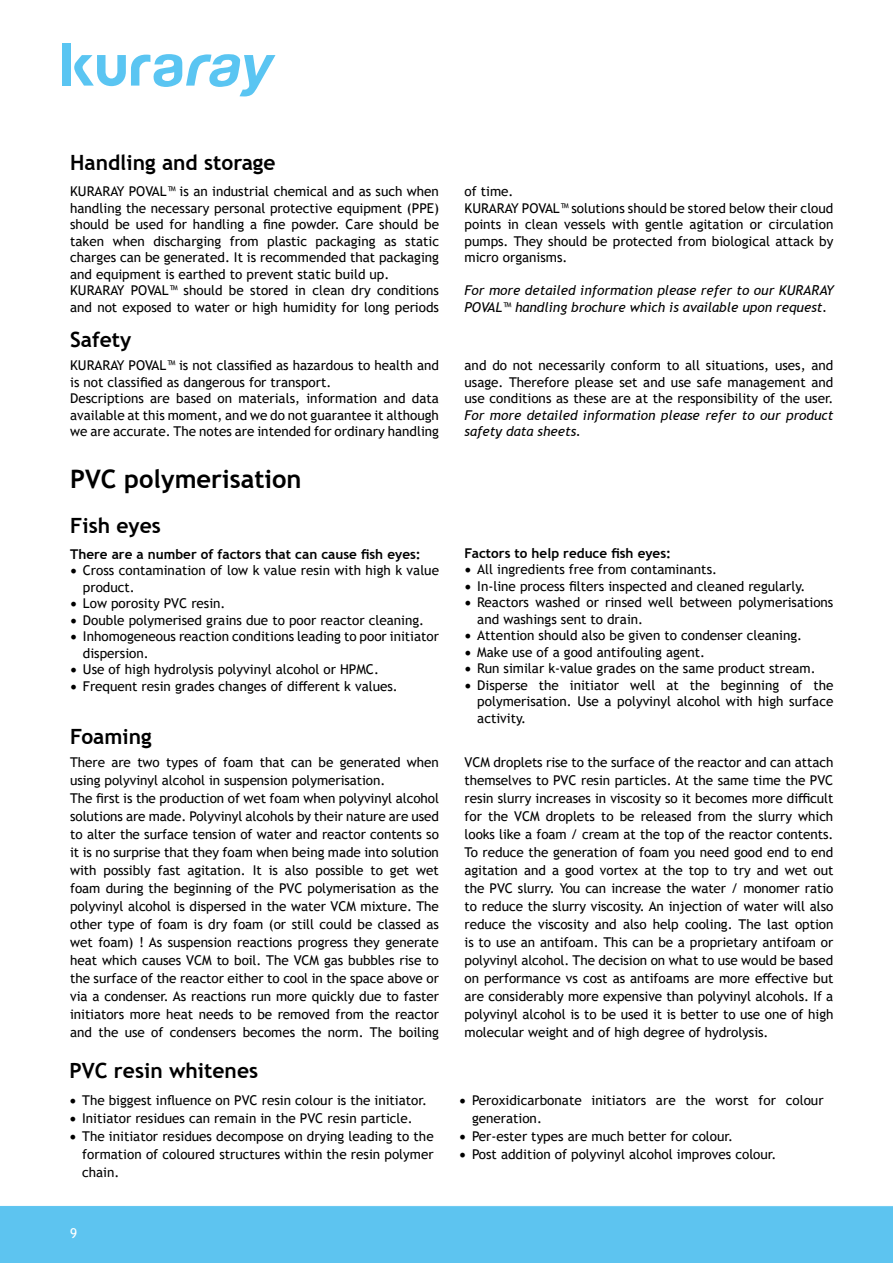
<style>
.page{position:relative;width:893px;height:1263px;background:#fff}
.page>*{position:absolute;margin:0;border:0;box-sizing:border-box;transform-origin:0 0}
.t1{font:700 25.5px "Trebuchet MS";color:#000}
.t2{font:700 21px "Trebuchet MS";color:#000}
.t3{font:13.5px/18px "Trebuchet MS";color:#000}
.t4{font:italic 13.5px/16.5px "Trebuchet MS";color:#000}
.t5{font:700 13.5px "Trebuchet MS";color:#000}
.t6{font:13.5px "Trebuchet MS";color:#fff}
.s1{font-family:"Minion Pro";font-size:18px}
</style>
<div class="page">
<div style="left:0;top:1206px;width:893px;height:57px;background:#5dc4f0"></div>
<div style="left:63px;top:43px;width:8px;height:43px;background:#5ac5f2"></div>
<svg style="left:74px;top:54px;width:201px;height:42px"></svg>
<h2 class="t2" style="left:70px;top:149px;width:207px">Handling and storage</h2>
<p class="t3" style="left:70px;top:183px;width:370px;line-height:16.5px">KURARAY POVAL™ is an industrial chemical and as such when handling the necessary personal protective equipment (PPE) should be used for handling a fine powder. Care should be taken when discharging from plastic packaging as static charges can be generated. It is recommended that packaging and equipment is earthed to prevent static build up.<br>KURARAY POVAL™ should be stored in clean dry conditions and not exposed to water or high humidity for long periods</p>
<p class="t3" style="left:465px;top:183px;width:370px;line-height:16.5px">of time.<br>KURARAY POVAL™ solutions should be stored below their cloud points in clean vessels with gentle agitation or circulation pumps. They should be protected from biological attack by micro organisms.</p>
<p class="t4" style="left:465px;top:282px;width:371px">For more detailed information please refer to our KURARAY<br>POVAL™ handling brochure which is available upon request.</p>
<h2 class="t2" style="left:70px;top:326px;width:63px">Safety</h2>
<p class="t3" style="left:70px;top:357px;width:370px;line-height:16.5px">KURARAY POVAL™ is not classified as hazardous to health and is not classified as dangerous for transport.<br>Descriptions are based on materials, information and data available at this moment, and we do not guarantee it although we are accurate. The notes are intended for ordinary handling</p>
<p class="t3" style="left:465px;top:357px;width:370px;line-height:16.5px;text-align:justify">and do not necessarily conform to all situations, uses, and usage. Therefore please set and use safe management and use conditions as these are at the responsibility of the user.</p>
<p class="t4" style="left:465px;top:407px;width:370px">For more detailed information please refer to our product safety data sheets.</p>
<h1 class="t1" style="left:70px;top:463px;width:233px">PVC polymerisation</h1>
<h2 class="t2" style="left:70px;top:512px;width:92px">Fish eyes</h2>
<p class="t5" style="left:70px;top:546px;width:352px">There are a number of factors that can cause fish eyes:</p>
<p class="t3" style="left:83px;top:562px;width:358px;line-height:16.5px;text-indent:-13px"><span class="s1">•</span> Cross contamination of low k value resin with high k value product.</p>
<p class="t3" style="left:70px;top:594px;width:157px"><span class="s1">•</span> Low porosity PVC resin.</p>
<p class="t3" style="left:70px;top:611px;width:355px"><span class="s1">•</span> Double polymerised grains due to poor reactor cleaning.</p>
<p class="t3" style="left:83px;top:628px;width:358px;line-height:16.5px;text-indent:-13px"><span class="s1">•</span> Inhomogeneous reaction conditions leading to poor initiator dispersion.</p>
<p class="t3" style="left:70px;top:660px;width:310px"><span class="s1">•</span> Use of high hydrolysis polyvinyl alcohol or HPMC.</p>
<p class="t3" style="left:70px;top:677px;width:329px"><span class="s1">•</span> Frequent resin grades changes of different k values.</p>
<h2 class="t2" style="left:70px;top:723px;width:83px">Foaming</h2>
<p class="t5" style="left:465px;top:544px;width:208px">Factors to help reduce fish eyes:</p>
<p class="t3" style="left:465px;top:560px;width:254px"><span class="s1">•</span> All ingredients free from contaminants.</p>
<p class="t3" style="left:465px;top:577px;width:342px"><span class="s1">•</span> In-line process filters inspected and cleaned regularly.</p>
<p class="t3" style="left:477px;top:594px;width:358px;line-height:16.5px;text-indent:-13px"><span class="s1">•</span> Reactors washed or rinsed well between polymerisations and washings sent to drain.</p>
<p class="t3" style="left:465px;top:626px;width:339px"><span class="s1">•</span> Attention should also be given to condenser cleaning.</p>
<p class="t3" style="left:465px;top:643px;width:242px"><span class="s1">•</span> Make use of a good antifouling agent.</p>
<p class="t3" style="left:465px;top:659px;width:353px"><span class="s1">•</span> Run similar k-value grades on the same product stream.</p>
<p class="t3" style="left:477px;top:677px;width:358px;line-height:16.5px;text-align:justify;text-indent:-13px"><span class="s1">•</span> Disperse the initiator well at the beginning of the polymerisation. Use a polyvinyl alcohol with high surface activity.</p>
<p class="t3" style="left:70px;top:753px;width:370px">There are two types of foam that can be generated when using polyvinyl alcohol in suspension polymerisation.<br>The first is the production of wet foam when polyvinyl alcohol solutions are made. Polyvinyl alcohols by their nature are used to alter the surface tension of water and reactor contents so it is no surprise that they foam when being made into solution with possibly fast agitation. It is also possible to get wet foam during the beginning of the PVC polymerisation as the polyvinyl alcohol is dispersed in the water VCM mixture. The other type of foam is dry foam (or still could be classed as wet foam) ! As suspension reactions progress they generate heat which causes VCM to boil. The VCM gas bubbles rise to the surface of the reactor either to cool in the space above or via a condenser. As reactions run more quickly due to faster initiators more heat needs to be removed from the reactor and the use of condensers becomes the norm. The boiling</p>
<p class="t3" style="left:465px;top:753px;width:370px;text-align:justify">VCM droplets rise to the surface of the reactor and can attach themselves to PVC resin particles. At the same time the PVC resin slurry increases in viscosity so it becomes more difficult for the VCM droplets to be released from the slurry which looks like a foam / cream at the top of the reactor contents.<br>To reduce the generation of foam you need good end to end agitation and a good vortex at the top to try and wet out the PVC slurry. You can increase the water / monomer ratio to reduce the slurry viscosity. An injection of water will also reduce the viscosity and also help cooling. The last option is to use an antifoam. This can be a proprietary antifoam or polyvinyl alcohol. The decision on what to use would be based on performance vs cost as antifoams are more effective but are considerably more expensive than polyvinyl alcohols. If a polyvinyl alcohol is to be used it is better to use one of high molecular weight and of high degree of hydrolysis.</p>
<h2 class="t2" style="left:69px;top:1058px;width:190px">PVC resin whitenes</h2>
<p class="t3" style="left:69px;top:1091px;width:359px"><span class="s1">•</span> The biggest influence on PVC resin colour is the initiator.</p>
<p class="t3" style="left:69px;top:1109px;width:345px"><span class="s1">•</span> Initiator residues can remain in the PVC resin particle.</p>
<p class="t3" style="left:82px;top:1127px;width:353px;text-align:justify;text-indent:-13px"><span class="s1">•</span> The initiator residues decompose on drying leading to the formation of coloured structures within the resin polymer chain.</p>
<p class="t6" style="left:70px;top:1225px;width:9px">9</p>
<p class="t3" style="left:472px;top:1091px;width:353px;text-indent:-13px"><span class="s1">•</span> Peroxidicarbonate initiators are the worst for colour generation.</p>
<p class="t3" style="left:459px;top:1127px;width:275px"><span class="s1">•</span> Per-ester types are much better for colour.</p>
<p class="t3" style="left:459px;top:1145px;width:319px"><span class="s1">•</span> Post addition of polyvinyl alcohol improves colour.</p>
</div>
